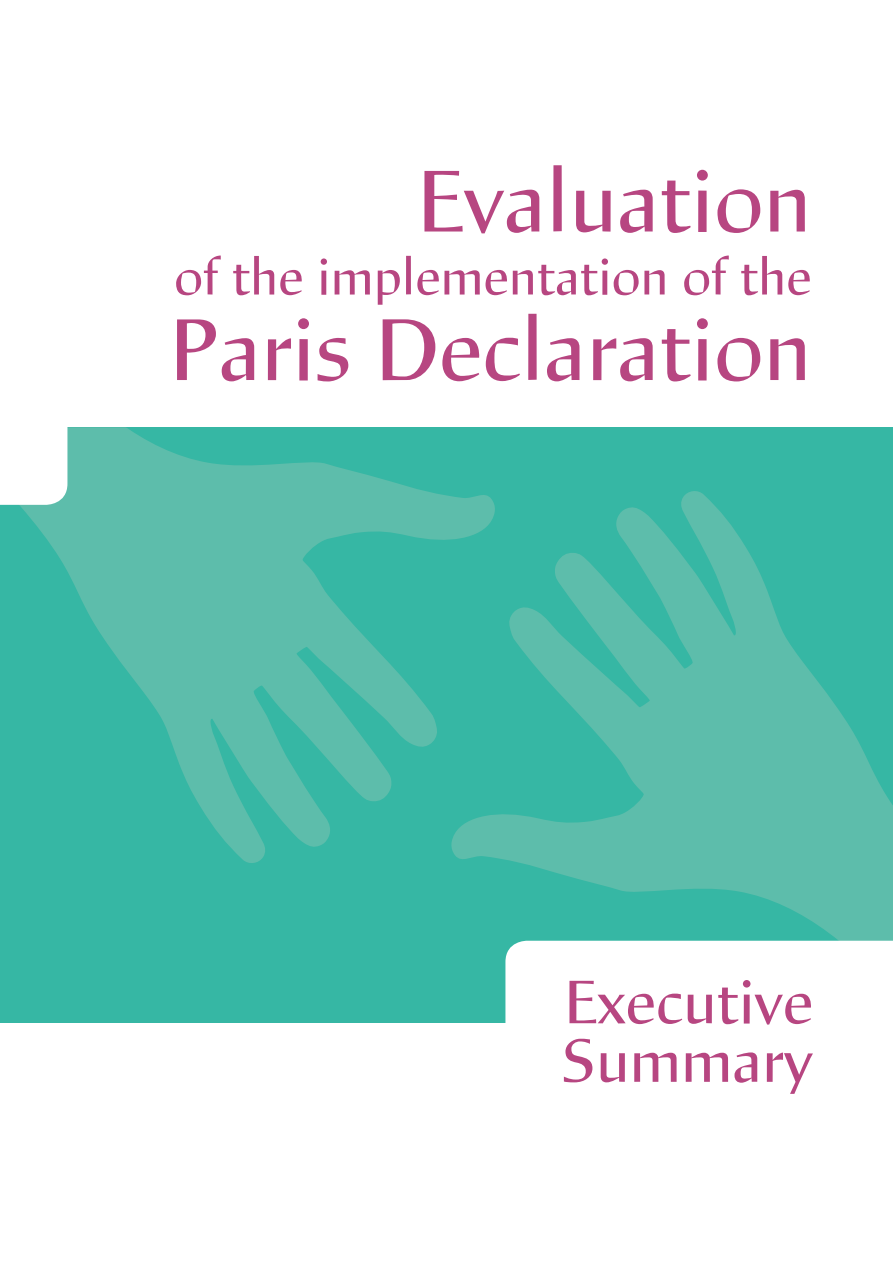
<style>
.page{position:relative;width:893px;height:1263px;background:#fff}
.page>*{position:absolute;margin:0;border:0;box-sizing:border-box;transform-origin:0 0}
.t1{font:90px "Mixtra Sansserif";color:#b74681}
.t2{font:63px/58.5px "Mixtra Sansserif";color:#b74681;text-align:right}
.t3{font:52.5px "Mixtra Sansserif";color:#b74681}
</style>
<div class="page">
<div style="left:0;top:427px;width:893px;height:596px;background:#36b7a4"></div>
<svg style="left:497px;top:491px;width:396px;height:450px;fill:#5dbdab"></svg>
<svg style="left:19px;top:427px;width:478px;height:436px"></svg>
<div style="left:0;top:427px;width:67px;height:78px;background:#fff"></div>
<div style="left:505px;top:941px;width:388px;height:82px;background:#fff"></div>
<div style="left:530px;top:954px;width:325px;height:177px;background:#fff;border-radius:21px"></div>
<h1 class="t1" style="left:417px;top:153px;width:396px">Evaluation</h1>
<p class="t3" style="left:174px;top:248px;width:639px">of the implementation of the</p>
<h1 class="t1" style="left:169px;top:301px;width:644px">Paris Declaration</h1>
<p class="t2" style="left:562px;top:972px;width:252px">Synthesis repo t</p>
<p class="t2" style="left:562px;top:972px;width:253px;text-align:left">Executive<br>Summary</p>
</div>
